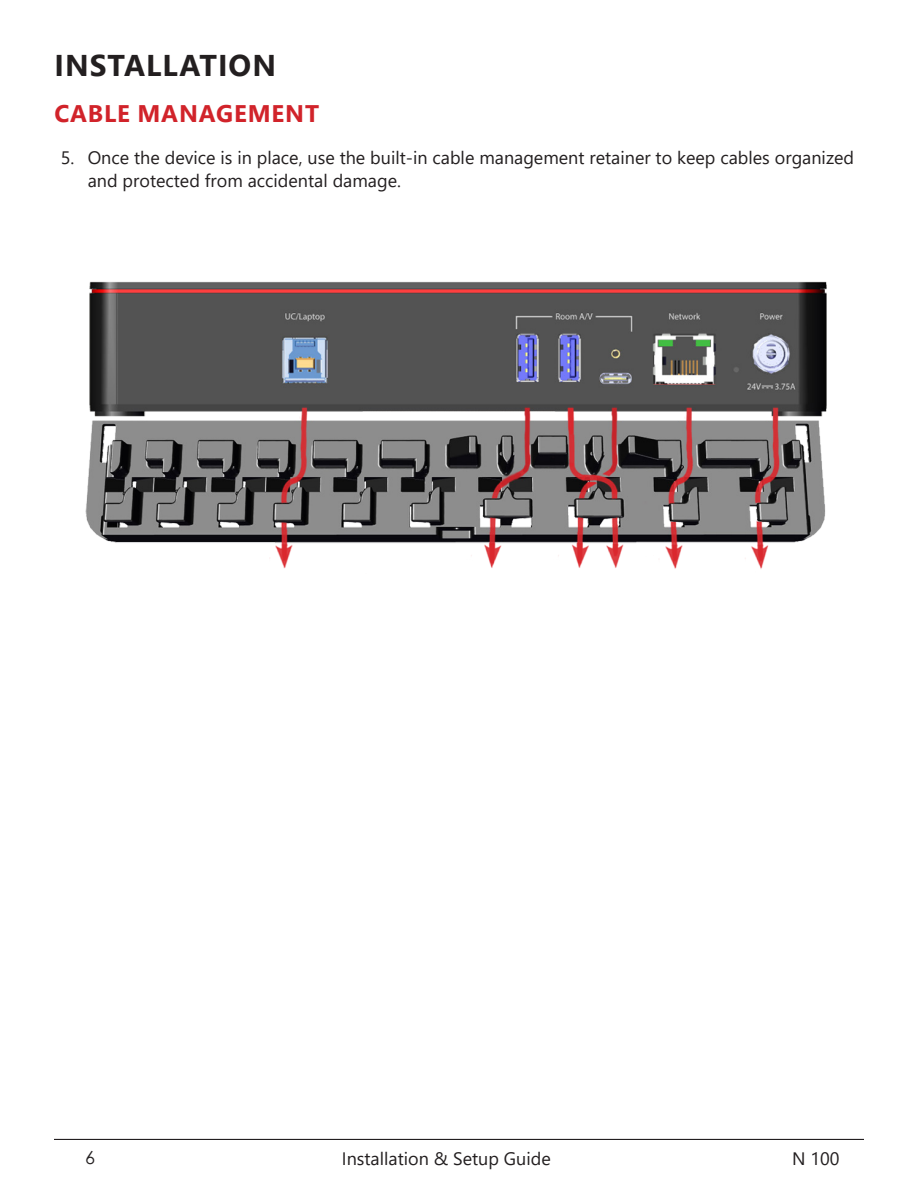
<style>
.page{position:relative;width:918px;height:1188px;background:#fff}
.page>*{position:absolute;margin:0;border:0;box-sizing:border-box;transform-origin:0 0}
.Heading__2__20pt_Bold{font:700 30px "Segoe UI";letter-spacing:.035em;color:#231f20}
.Heading__3__16pt_Bold{font:700 24px "Segoe UI";letter-spacing:.035em;color:#d1232a}
.t1{font:18px/22.5px "Segoe UI";color:#231f20}
.t2{font:18px "Century Gothic";color:#231f20}
</style>
<div class="page">
<hr style="left:54px;top:1139px;width:810px;height:1px;background:#231f20">
<img style="left:85px;top:281px;width:742px;height:288px">
<p class="Heading__2__20pt_Bold" style="left:55px;top:37px;width:223px">INSTALLATION</p>
<p class="Heading__3__16pt_Bold" style="left:54px;top:91px;width:266px">CABLE MANAGEMENT</p>
<p class="t1" style="left:88px;top:145px;width:768px;text-indent:-27px">5. Once the device is in place, use the built-in cable management retainer to keep cables organized and protected from accidental damage.</p>
<p class="t2" style="left:85px;top:1145px;width:11px">6</p>
<p class="t1" style="left:342px;top:1146px;width:210px">Installation &amp; Setup Guide</p>
<p class="t1" style="left:792px;top:1146px;width:49px">N 100</p>
</div>
